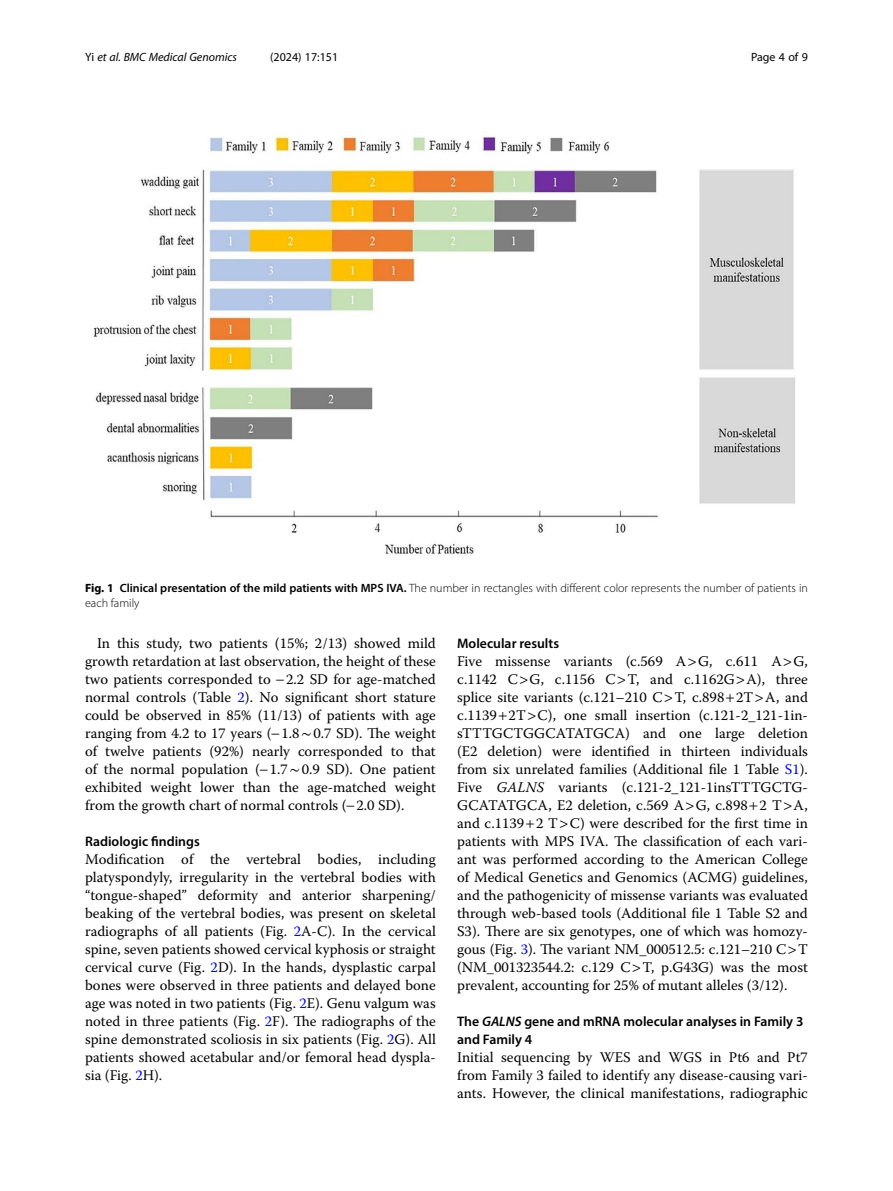
<style>
.page{position:relative;width:893px;height:1191px;background:#fff}
.page>*{position:absolute;margin:0;border:0;box-sizing:border-box;transform-origin:0 0}
.Body_Text{font:14.7px/18px "Warnock Pro";color:#000;text-align:justify}
.Body_Text_Indent{font:14.7px/18px "Warnock Pro";color:#000;text-align:justify}
.Head_2{font:600 13.8px/18px "Myriad Pro";color:#000}
.Figure_Caption{font:300 12px/15px "Myriad Pro";color:#000}
.t1{font:italic 12px "Myriad Pro";color:#000}
.t2{font:12px "Myriad Pro";color:#000}
.s1{font-style:normal}
.s2{font-weight:700}
.s3{font-weight:600}
.s4{color:#00f}
.s5{font-family:"STIX"}
.s6{font-style:italic}
</style>
<div class="page">
<img style="left:93px;top:136px;width:702px;height:418px">
<p class="t1" style="left:85px;top:50px;width:153px"><span class="s1">Yi</span> et al. BMC Medical Genomics</p>
<p class="t2" style="left:270px;top:50px;width:70px">(2024) 17:151</p>
<p class="t2" style="left:751px;top:50px;width:58px">Page 4 of 9</p>
<p class="Figure_Caption" style="left:85px;top:581px;width:724px"><span class="s2">Fig. 1</span> <span class="s3">Clinical presentation of the mild patients with MPS IVA.</span> The number in rectangles with different color represents the number of patients in each family</p>
<p class="Body_Text_Indent" style="left:85px;top:634px;width:352px;text-indent:12px">In this study, two patients (15%; 2/13) showed mild growth retardation at last observation, the height of these two patients corresponded to −2.2 SD for age-matched normal controls (Table <span class="s4">2</span>). No significant short stature could be observed in 85% (11/13) of patients with age ranging from 4.2 to 17 years (−1.8<span class="s5">∼</span>0.7 SD). The weight of twelve patients (92%) nearly corresponded to that of the normal population (−1.7<span class="s5">∼</span>0.9 SD). One patient exhibited weight lower than the age-matched weight from the growth chart of normal controls (−2.0 SD).</p>
<p class="Head_2" style="left:85px;top:832px;width:116px">Radiologic findings</p>
<p class="Body_Text" style="left:85px;top:850px;width:352px">Modification of the vertebral bodies, including platyspondyly, irregularity in the vertebral bodies with “tongue-shaped” deformity and anterior sharpening/ beaking of the vertebral bodies, was present on skeletal radiographs of all patients (Fig. <span class="s4">2</span>A-C). In the cervical spine, seven patients showed cervical kyphosis or straight cervical curve (Fig. <span class="s4">2</span>D). In the hands, dysplastic carpal bones were observed in three patients and delayed bone age was noted in two patients (Fig. <span class="s4">2</span>E). Genu valgum was noted in three patients (Fig. <span class="s4">2</span>F). The radiographs of the spine demonstrated scoliosis in six patients (Fig. <span class="s4">2</span>G). All patients showed acetabular and/or femoral head dyspla&shy;sia (Fig. <span class="s4">2</span>H).</p>
<p class="Head_2" style="left:457px;top:634px;width:103px">Molecular results</p>
<p class="Body_Text" style="left:457px;top:652px;width:352px">Five missense variants (c.569 A G, c.611 A G, c.1142 C G, c.1156 C T, and c.1162G A), three splice site variants (c.121–210 C T, c.898 2T A, and c.1139 2T C), one small insertion (c.121-2_121-1in&shy;sTTTGCTGGCATATGCA) and one large deletion (E2 deletion) were identified in thirteen individuals from six unrelated families (Additional file 1 Table <span class="s4">S1</span>).<br>Five <span class="s6">GALNS</span> variants (c.121-2_121-1insTTTGCTG-GCATATGCA, E2 deletion, c.569 A G, c.898 2 T A, and c.1139 2 T C) were described for the first time in patients with MPS IVA. The classification of each vari&shy;ant was performed according to the American College of Medical Genetics and Genomics (ACMG) guidelines, and the pathogenicity of missense variants was evaluated through web-based tools (Additional file 1 Table S2 and S3). There are six genotypes, one of which was homozy&shy;gous (Fig. <span class="s4">3</span>). The variant NM_000512.5: c.121–210 C T (NM_001323544.2: c.129 C T, p.G43G) was the most prevalent, accounting for 25% of mutant alleles (3/12).</p>
<p class="Head_2" style="left:457px;top:1012px;width:348px">The <span class="s6">GALNS</span> gene and mRNA molecular analyses in Family 3 and Family 4</p>
<p class="Body_Text" style="left:457px;top:1048px;width:352px">Initial sequencing by WES and WGS in Pt6 and Pt7 from Family 3 failed to identify any disease-causing vari&shy;ants. However, the clinical manifestations, radiographic</p>
</div>
